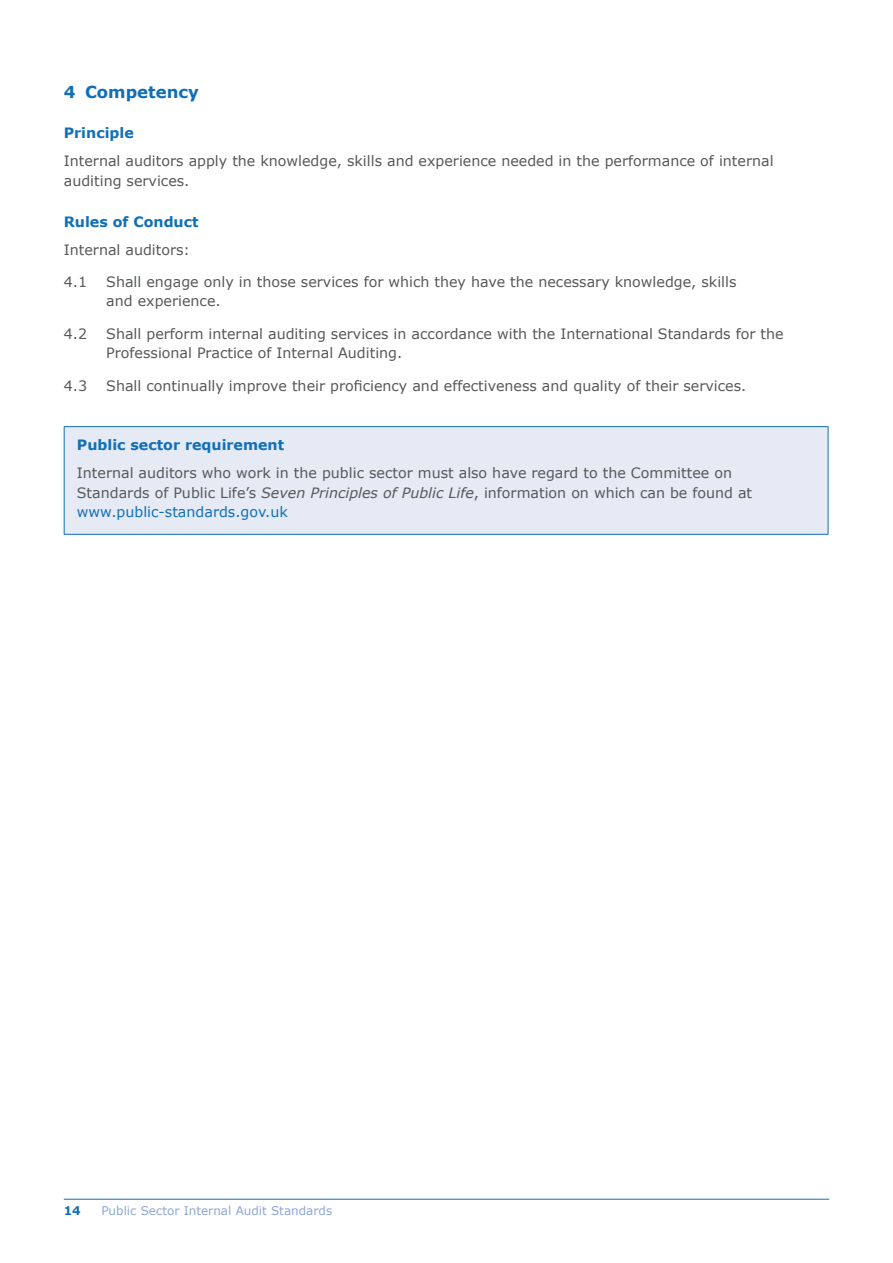
<style>
.page{position:relative;width:893px;height:1263px;background:#fff}
.page>*{position:absolute;margin:0;border:0;box-sizing:border-box;transform-origin:0 0}
.sub_sub_head_Blue_10{font:700 16.5px "Verdana";color:#116fb8}
.tabbed_body_copy{font:14.25px/19.5px "Verdana";color:#57585a}
.sub_sub_head_3{font:700 14.25px "Verdana";color:#116fb8}
.sub_sub_head_Blue_10-2{font:12px "Verdana";color:#8ea7d6}
.sub_sub_head_Blue_10-3{font:700 12px "Verdana";color:#116fb8}
.s1{font-style:italic}
.s2{color:#116fb8}
</style>
<div class="page">
<div style="left:64px;top:427px;width:764px;height:107px;background:#e5eaf5"></div>
<hr style="left:64px;top:426px;width:764px;height:1px;background:#116fb8">
<hr style="left:64px;top:427px;width:1px;height:107px;background:#116fb8">
<hr style="left:828px;top:427px;width:1px;height:107px;background:#116fb8">
<hr style="left:64px;top:534px;width:764px;height:1px;background:#116fb8">
<hr style="left:64px;top:1199px;width:765px;height:1px;background:#116fb8">
<p class="sub_sub_head_Blue_10" style="left:64px;top:81px;width:137px">4 Competency</p>
<p class="sub_sub_head_3" style="left:64px;top:124px;width:72px">Principle</p>
<p class="tabbed_body_copy" style="left:64px;top:152px;width:711px">Internal auditors apply the knowledge, skills and experience needed in the performance of internal auditing services.</p>
<p class="sub_sub_head_3" style="left:64px;top:212px;width:136px">Rules of Conduct</p>
<p class="tabbed_body_copy" style="left:64px;top:240px;width:128px">Internal auditors:</p>
<p class="tabbed_body_copy" style="left:64px;top:272px;width:25px">4.1</p>
<p class="tabbed_body_copy" style="left:106px;top:272px;width:632px">Shall engage only in those services for which they have the necessary knowledge, skills and experience.</p>
<p class="tabbed_body_copy" style="left:64px;top:324px;width:25px">4.2</p>
<p class="tabbed_body_copy" style="left:106px;top:324px;width:679px">Shall perform internal auditing services in accordance with the International Standards for the<br>Professional Practice of Internal Auditing.</p>
<p class="tabbed_body_copy" style="left:64px;top:376px;width:25px">4.3</p>
<p class="tabbed_body_copy" style="left:106px;top:376px;width:642px">Shall continually improve their proficiency and effectiveness and quality of their services.</p>
<p class="sub_sub_head_3" style="left:77px;top:436px;width:209px">Public sector requirement</p>
<p class="tabbed_body_copy" style="left:77px;top:464px;width:677px">Internal auditors who work in the public sector must also have regard to the Committee on<br>Standards of Public Life’s <span class="s1">Seven Principles of Public Life</span>, information on which can be found at <span class="s2">www.public-standards.gov.uk</span></p>
<p class="sub_sub_head_Blue_10-3" style="left:64px;top:1203px;width:19px">14</p>
<p class="sub_sub_head_Blue_10-2" style="left:101px;top:1203px;width:233px">Public Sector Internal Audit Standards</p>
</div>
